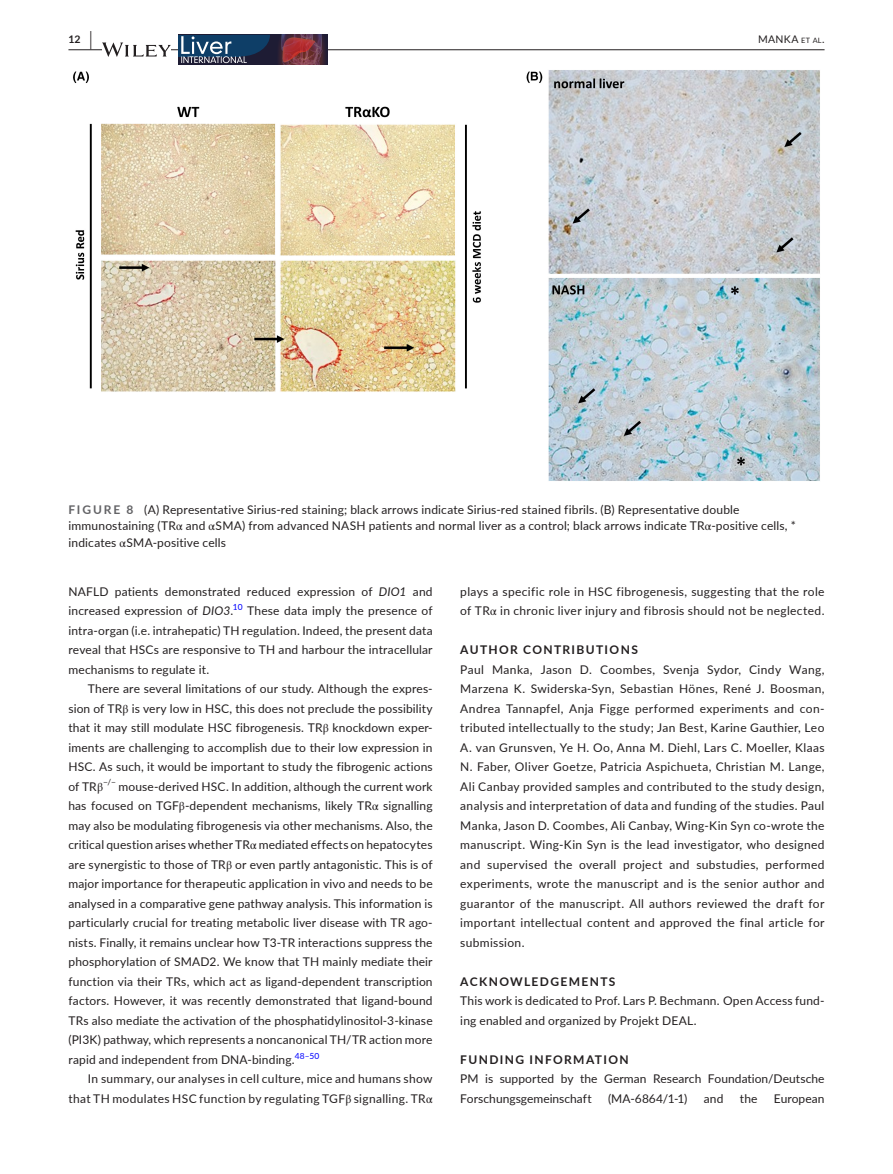
<style>
.page{position:relative;width:893px;height:1174px;background:#fff}
.page>*{position:absolute;margin:0;border:0;box-sizing:border-box;transform-origin:0 0}
.t1{font:12px/19.5px "Lato";letter-spacing:.015em;color:#231f20}
.t2{font:700 12px "Lato";letter-spacing:.115em;color:#231f20}
.t3{font:10.5px "Lato";letter-spacing:.025em;color:#231f20}
.t4{font:700 10.5px "Lato";color:#231f20}
.t5{font:8.4px "Lato";color:#00f}
.t6{font:8.4px "Lato";color:#231f20}
.s1{font-size:19.5px}
.s2{font-size:7.35px}
.s3{font-weight:700;color:#636366}
.s4{font-family:"STIX"}
.s5{font-style:italic}
</style>
<div class="page">
<hr style="left:68px;top:49px;width:756px;height:1px;background:#231f20">
<svg style="left:102px;top:42px;width:69px;height:15px"></svg>
<img style="left:178px;top:35px;width:149px;height:30px">
<div style="left:178px;top:35px;width:63px;height:21px;background:#0e3e67"></div>
<svg style="left:181px;top:35px;width:89px;height:28px"></svg>
<img style="left:73px;top:70px;width:747px;height:411px">
<p class="t4" style="left:68px;top:31px;width:25px">12 <span class="s1">|</span></p>
<p class="t3" style="left:758px;top:31px;width:68px">MANKA <span class="s2">et al</span>.</p>
<p class="t1" style="left:68px;top:500px;width:729px;line-height:16.5px"><span class="s3">FIGURE 8</span> (A) Representative Sirius-red staining; black arrows indicate Sirius-red stained fibrils. (B) Representative double immunostaining (TR<span class="s4">α</span> and <span class="s4">α</span>SMA) from advanced NASH patients and normal liver as a control; black arrows indicate TR<span class="s4">α</span>-positive cells, * indicates <span class="s4">α</span>SMA-positive cells</p>
<p class="t1" style="left:68px;top:581px;width:366px">NAFLD patients demonstrated reduced expression of <span class="s5">DIO1</span> and increased expression of <span class="s5">DIO3</span>.</p>
<p class="t5" style="left:233px;top:601px;width:11px">10</p>
<p class="t1" style="left:68px;top:600px;width:366px;text-align:justify;text-indent:179px">These data imply the presence of intra-organ (i.e. intrahepatic) TH regulation. Indeed, the present data reveal that HSCs are responsive to TH and harbour the intracellular mechanisms to regulate it.</p>
<p class="t1" style="left:68px;top:678px;width:366px;text-align:justify;text-indent:20px">There are several limitations of our study. Although the expres&shy;sion of TR<span class="s4">β</span> is very low in HSC, this does not preclude the possibility that it may still modulate HSC fibrogenesis. TR<span class="s4">β</span> knockdown exper&shy;iments are challenging to accomplish due to their low expression in HSC. As such, it would be important to study the fibrogenic actions of TR<span class="s4">β</span></p>
<p class="t6" style="left:103px;top:776px;width:14px">−/−</p>
<p class="t1" style="left:68px;top:776px;width:366px;text-align:justify;text-indent:50px">mouse-derived HSC. In addition, although the current work has focused on TGF<span class="s4">β</span>-dependent mechanisms, likely TR<span class="s4">α</span> signalling may also be modulating fibrogenesis via other mechanisms. Also, the critical question arises whether TR<span class="s4">α</span> mediated effects on hepatocytes are synergistic to those of TR<span class="s4">β</span> or even partly antagonistic. This is of major importance for therapeutic application in vivo and needs to be analysed in a comparative gene pathway analysis. This information is particularly crucial for treating metabolic liver disease with TR ago&shy;nists. Finally, it remains unclear how T3-TR interactions suppress the phosphorylation of SMAD2. We know that TH mainly mediate their function via their TRs, which act as ligand-dependent transcription factors. However, it was recently demonstrated that ligand-bound TRs also mediate the activation of the phosphatidylinositol-3-kinase (PI3K) pathway, which represents a noncanonical TH/TR action more rapid and independent from DNA-binding.</p>
<p class="t5" style="left:295px;top:1049px;width:26px">48–50</p>
<p class="t1" style="left:68px;top:1068px;width:366px;text-align:right">In summary, our analyses in cell culture, mice and humans show that TH modulates HSC function by regulating TGF<span class="s4">β</span> signalling. TR<span class="s4">α</span></p>
<p class="t1" style="left:460px;top:581px;width:366px">plays a specific role in HSC fibrogenesis, suggesting that the role of TR<span class="s4">α</span> in chronic liver injury and fibrosis should not be neglected.</p>
<p class="t2" style="left:460px;top:641px;width:179px">AUTHOR CONTRIBUTIONS</p>
<p class="t1" style="left:460px;top:659px;width:366px;text-align:justify">Paul Manka, Jason D. Coombes, Svenja Sydor, Cindy Wang, Marzena K. Swiderska-Syn, Sebastian Hönes, René J. Boosman, Andrea Tannapfel, Anja Figge performed experiments and con&shy;tributed intellectually to the study; Jan Best, Karine Gauthier, Leo A. van Grunsven, Ye H. Oo, Anna M. Diehl, Lars C. Moeller, Klaas N. Faber, Oliver Goetze, Patricia Aspichueta, Christian M. Lange, Ali Canbay provided samples and contributed to the study design, analysis and interpretation of data and funding of the studies. Paul Manka, Jason D. Coombes, Ali Canbay, Wing-Kin Syn co-wrote the manuscript. Wing-Kin Syn is the lead investigator, who designed and supervised the overall project and substudies, performed experiments, wrote the manuscript and is the senior author and guarantor of the manuscript. All authors reviewed the draft for important intellectual content and approved the final article for submission.</p>
<p class="t2" style="left:460px;top:972px;width:157px">ACKNOWLEDGEMENTS</p>
<p class="t1" style="left:460px;top:990px;width:366px">This work is dedicated to Prof. Lars P. Bechmann. Open Access fund&shy;ing enabled and organized by Projekt DEAL.</p>
<p class="t2" style="left:460px;top:1050px;width:170px">FUNDING INFORMATION</p>
<p class="t1" style="left:460px;top:1068px;width:366px">PM is supported by the German Research Foundation/Deutsche<br>Forschungsgemeinschaft</p>
<p class="t1" style="left:608px;top:1088px;width:81px">(MA-6864/1-1)</p>
<p class="t1" style="left:704px;top:1088px;width:21px">and</p>
<p class="t1" style="left:740px;top:1088px;width:19px">the</p>
<p class="t1" style="left:774px;top:1088px;width:52px">European</p>
</div>
